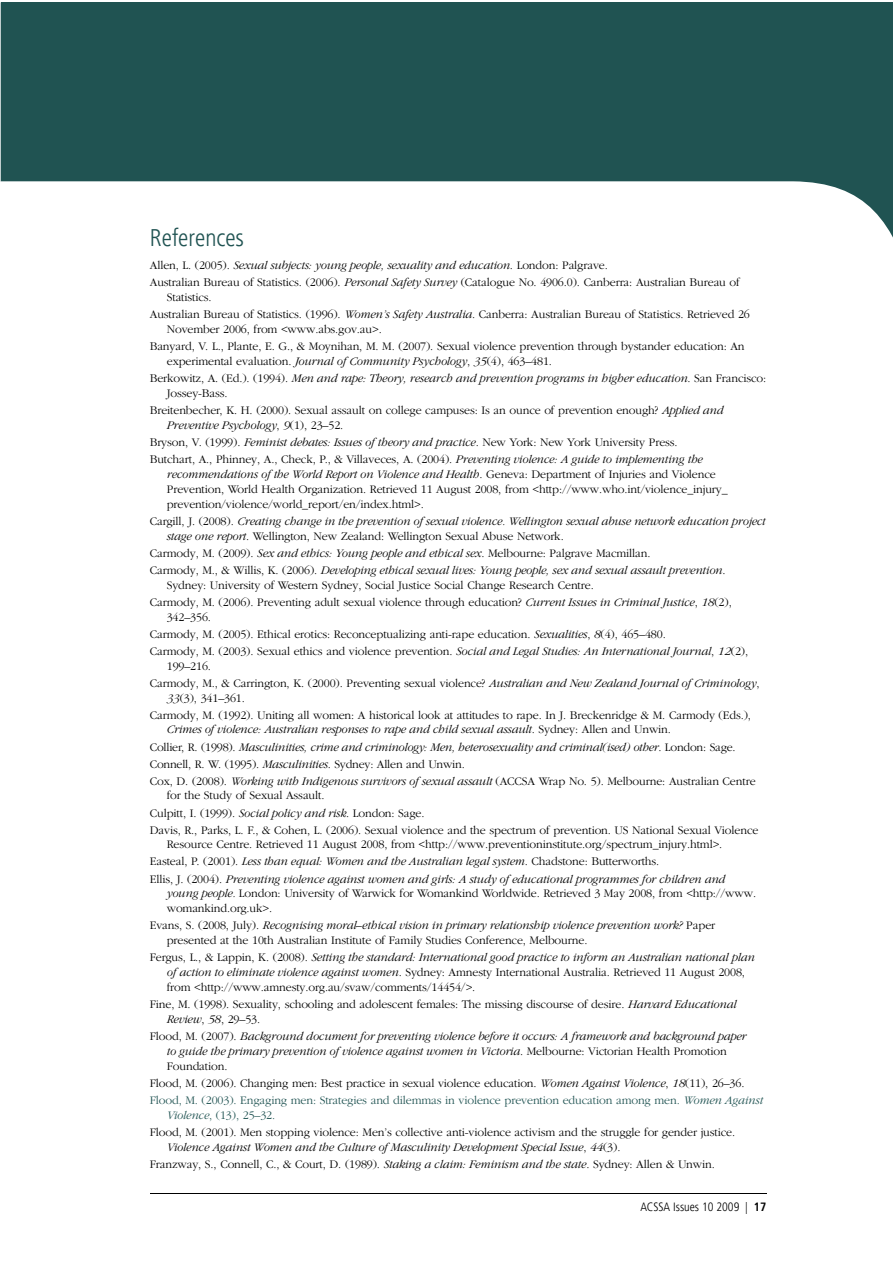
<style>
.page{position:relative;width:893px;height:1263px;background:#fff}
.page>*{position:absolute;margin:0;border:0;box-sizing:border-box;transform-origin:0 0}
.t1{font:300 condensed 24px "Frutiger";color:#205352}
.t2{font:300 12px/17.1px "Garamond";letter-spacing:-.01em;color:#000}
.t3{font:italic 300 12px/17.1px "Garamond";letter-spacing:-.01em;color:#000}
.t4{font:300 12px/17.1px "Garamond";letter-spacing:-.01em;color:#205352}
.t5{font:300 condensed 12px "Frutiger";color:#000}
.s1{font-style:italic}
.s2{font-style:normal}
.s3{color:#000}
.s4{font-style:italic;color:#000}
.s5{font-style:italic;color:#205352}
.s6{color:#205352}
.s7{font-weight:700}
</style>
<div class="page">
<hr style="left:150px;top:1193px;width:616px;height:1px;background:#000">
<svg style="left:1px;top:3px;width:892px;height:235px;fill:#205352"></svg>
<h1 class="t1" style="left:150px;top:224px;width:96px">References</h1>
<p class="t2" style="left:150px;top:257px;width:592px">Allen, L. (2005). <span class="s1">Sexual subjects: young people, sexuality and education</span>. London: Palgrave.<br>Australian Bureau of Statistics. (2006). <span class="s1">Personal Safety Survey</span> (Catalogue No. 4906.0). Canberra: Australian Bureau of</p>
<p class="t2" style="left:150px;top:289px;width:602px;text-indent:17px">Statistics.<br>Australian Bureau of Statistics. (1996). <span class="s1">Women’s Safety Australia</span>. Canberra: Australian Bureau of Statistics. Retrieved 26</p>
<p class="t2" style="left:150px;top:321px;width:596px;text-indent:17px">November 2006, from &lt;www.abs.gov.au&gt;.<br>Banyard, V. L., Plante, E. G., &amp; Moynihan, M. M. (2007). Sexual violence prevention through bystander education: An</p>
<p class="t3" style="left:150px;top:353px;width:618px;text-indent:17px"><span class="s2">experimental evaluation.</span> Journal of Community Psychology<span class="s2">,</span> 35<span class="s2">(4), 463–481.<br>Berkowitz, A. (Ed.). (1994).</span> Men and rape: Theory, research and prevention programs in higher education<span class="s2">. San Francisco:</span></p>
<p class="t2" style="left:150px;top:385px;width:575px;text-indent:17px">Jossey-Bass.<br>Breitenbecher, K. H. (2000). Sexual assault on college campuses: Is an ounce of prevention enough? <span class="s1">Applied and</span></p>
<p class="t2" style="left:150px;top:417px;width:555px;text-indent:17px"><span class="s1">Preventive Psychology</span>, <span class="s1">9</span>(1), 23–52.<br>Bryson, V. (1999). <span class="s1">Feminist debates: Issues of theory and practice</span>. New York: New York University Press.<br>Butchart, A., Phinney, A., Check, P., &amp; Villaveces, A. (2004). <span class="s1">Preventing violence: A guide to implementing the</span></p>
<p class="t2" style="left:167px;top:467px;width:562px;line-height:14.9px"><span class="s1">recommendations of the World Report on Violence and Health</span>. Geneva: Department of Injuries and Violence<br>Prevention, World Health Organization. Retrieved 11 August 2008, from &lt;http://www.who.int/violence_injury_ prevention/violence/world_report/en/index.html&gt;.</p>
<p class="t3" style="left:167px;top:514px;width:600px;line-height:14.9px;text-indent:-17px"><span class="s2">Cargill, J. (2008).</span> Creating change in the prevention of sexual violence. Wellington sexual abuse network education project stage one report<span class="s2">. Wellington, New Zealand: Wellington Sexual Abuse Network.</span></p>
<p class="t3" style="left:150px;top:545px;width:577px"><span class="s2">Carmody, M. (2009).</span> Sex and ethics: Young people and ethical sex<span class="s2">. Melbourne: Palgrave Macmillan.<br>Carmody, M., &amp; Willis, K. (2006).</span> Developing ethical sexual lives: Young people, sex and sexual assault prevention<span class="s2">.</span></p>
<p class="t2" style="left:150px;top:577px;width:584px;text-indent:17px">Sydney: University of Western Sydney, Social Justice Social Change Research Centre.<br>Carmody, M. (2006). Preventing adult sexual violence through education? <span class="s1">Current Issues in Criminal Justice</span>, <span class="s1">18</span>(2),</p>
<p class="t2" style="left:150px;top:608px;width:600px;text-indent:17px">342–356.<br>Carmody, M. (2005). Ethical erotics: Reconceptualizing anti-rape education. <span class="s1">Sexualities</span>, <span class="s1">8</span>(4), 465–480.<br>Carmody, M. (2003). Sexual ethics and violence prevention. <span class="s1">Social and Legal Studies: An International Journal</span>, <span class="s1">12</span>(2),</p>
<p class="t2" style="left:150px;top:657px;width:611px;text-indent:17px">199–216.<br>Carmody, M., &amp; Carrington, K. (2000). Preventing sexual violence? <span class="s1">Australian and New Zealand Journal of Criminology</span>,</p>
<p class="t2" style="left:150px;top:689px;width:603px;text-indent:17px"><span class="s1">33</span>(3), 341–361.<br>Carmody, M. (1992). Uniting all women: A historical look at attitudes to rape. In J. Breckenridge &amp; M. Carmody (Eds.),</p>
<p class="t3" style="left:150px;top:721px;width:607px;text-indent:17px">Crimes of violence: Australian responses to rape and child sexual assault<span class="s2">. Sydney: Allen and Unwin.<br>Collier, R. (1998).</span> Masculinities, crime and criminology: Men, heterosexuality and criminal(ised) other<span class="s2">. London: Sage.<br>Connell, R. W. (1995).</span> Masculinities<span class="s2">. Sydney: Allen and Unwin.<br>Cox, D. (2008).</span> Working with Indigenous survivors of sexual assault <span class="s2">(ACCSA Wrap No. 5). Melbourne: Australian Centre</span></p>
<p class="t2" style="left:150px;top:787px;width:610px;text-indent:17px">for the Study of Sexual Assault.<br>Culpitt, I. (1999). <span class="s1">Social policy and risk</span>. London: Sage.<br>Davis, R., Parks, L. F., &amp; Cohen, L. (2006). Sexual violence and the spectrum of prevention. US National Sexual Violence</p>
<p class="t2" style="left:150px;top:836px;width:577px;text-indent:17px">Resource Centre. Retrieved 11 August 2008, from &lt;http://www.preventioninstitute.org/spectrum_injury.html&gt;.<br>Easteal, P. (2001). <span class="s1">Less than equal: Women and the Australian legal system</span>. Chadstone: Butterworths.<br>Ellis, J. (2004). <span class="s1">Preventing violence against women and girls: A study of educational programmes for children and</span></p>
<p class="t2" style="left:167px;top:886px;width:591px;line-height:14.9px"><span class="s1">young people.</span> London: University of Warwick for Womankind Worldwide. Retrieved 3 May 2008, from &lt;http://www. womankind.org.uk&gt;.</p>
<p class="t2" style="left:167px;top:918px;width:550px;line-height:14.9px;text-indent:-17px">Evans, S. (2008, July). <span class="s1">Recognising moral–ethical vision in primary relationship violence prevention work?</span> Paper presented at the 10th Australian Institute of Family Studies Conference, Melbourne.</p>
<p class="t2" style="left:167px;top:950px;width:589px;line-height:14.9px;text-indent:-17px">Fergus, L., &amp; Lappin, K. (2008). <span class="s1">Setting the standard: International good practice to inform an Australian national plan of action to eliminate violence against women</span>. Sydney: Amnesty International Australia. Retrieved 11 August 2008, from &lt;http://www.amnesty.org.au/svaw/comments/14454/&gt;.</p>
<p class="t2" style="left:167px;top:997px;width:571px;line-height:14.9px;text-indent:-17px">Fine, M. (1998). Sexuality, schooling and adolescent females: The missing discourse of desire. <span class="s1">Harvard Educational<br>Review</span>, <span class="s1">58</span>, 29–53.</p>
<p class="t3" style="left:167px;top:1029px;width:581px;line-height:14.9px;text-indent:-17px"><span class="s2">Flood, M. (2007).</span> Background document for preventing violence before it occurs: A framework and background paper to guide the primary prevention of violence against women in Victoria<span class="s2">. Melbourne: Victorian Health Promotion<br>Foundation.</span></p>
<p class="t4" style="left:150px;top:1075px;width:615px"><span class="s3">Flood, M. (2006). Changing men: Best practice in sexual violence education.</span> <span class="s4">Women Against Violence</span><span class="s3">,</span> <span class="s4">18</span><span class="s3">(11), 26–36.<br></span>Flood, M. (2003). Engaging men: Strategies and dilemmas in violence prevention education among men. <span class="s1">Women Against</span></p>
<p class="t2" style="left:150px;top:1107px;width:587px;text-indent:17px"><span class="s5">Violence</span><span class="s6">, (13), 25–32.<br></span>Flood, M. (2001). Men stopping violence: Men’s collective anti-violence activism and the struggle for gender justice.</p>
<p class="t3" style="left:150px;top:1139px;width:567px;text-indent:17px">Violence Against Women and the Culture of Masculinity Development Special Issue<span class="s2">,</span> 44<span class="s2">(3).<br>Franzway, S., Connell, C., &amp; Court, D. (1989).</span> Staking a claim: Feminism and the state<span class="s2">. Sydney: Allen &amp; Unwin.</span></p>
<p class="t5" style="left:640px;top:1200px;width:127px">ACSSA Issues 10 2009 | <span class="s7">17</span></p>
</div>
